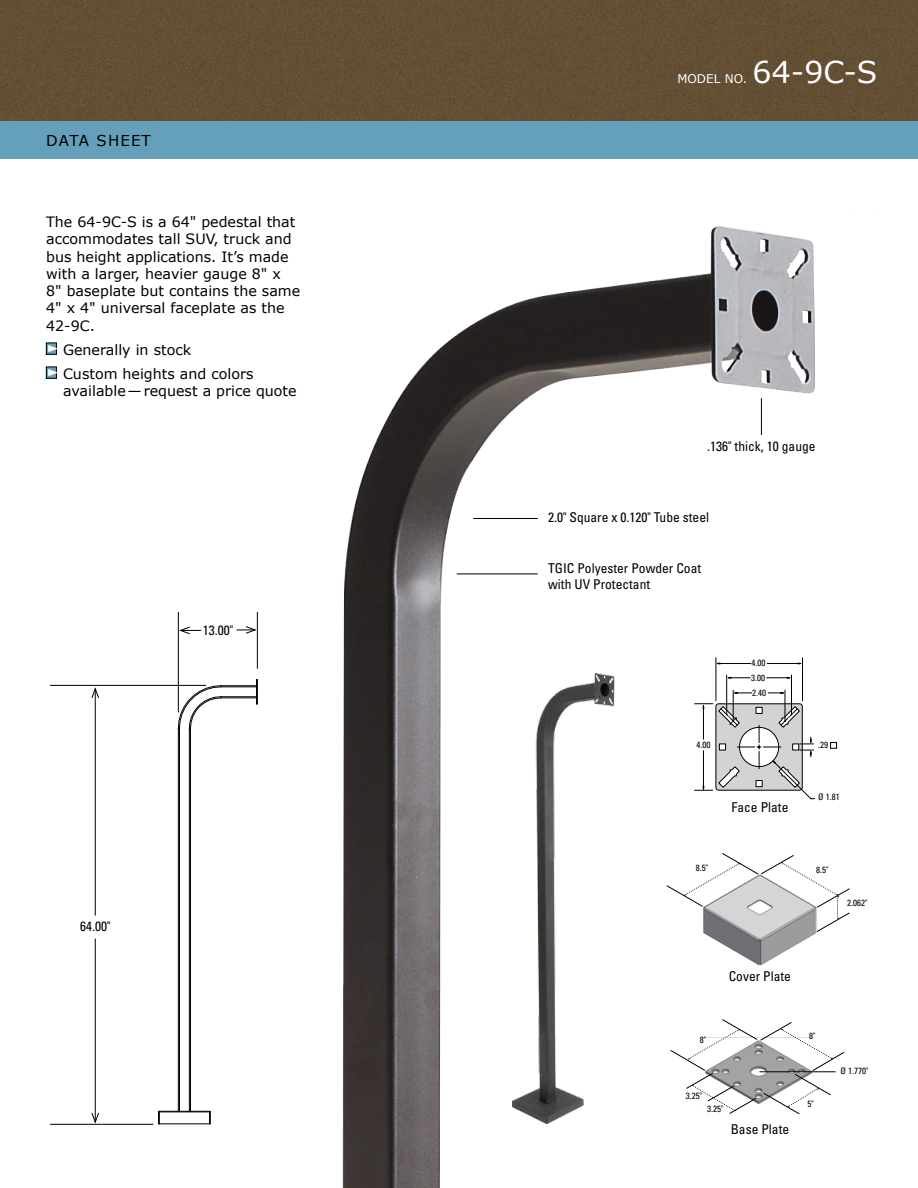
<style>
.page{position:relative;width:918px;height:1188px;background:#fff}
.page>*{position:absolute;margin:0;border:0;box-sizing:border-box;transform-origin:0 0}
.t1{font:30px "Verdana";color:#fff}
.t2{font:15px "Verdana";letter-spacing:.075em;color:#000}
.t3{font:14.25px/17.2px "Verdana";color:#000}
.t4{font:condensed 13.5px/16.5px "Univers";color:#000}
.t5{font:12px "Verdana";color:#fff}
.t6{font:condensed 9px/15.1px "Univers";color:#000}
</style>
<div class="page">
<div style="left:0;top:0;width:918px;height:122px;background:#634f34"></div>
<div style="left:0;top:122px;width:918px;height:37px;background:#64a0bb"></div>
<img style="left:342px;top:227px;width:472px;height:961px">
<img style="left:512px;top:674px;width:110px;height:450px">
<hr style="left:761px;top:398px;width:1px;height:37px;background:#000">
<hr style="left:473px;top:518px;width:65px;height:1px;background:#000">
<hr style="left:457px;top:574px;width:81px;height:1px;background:#000">
<div style="left:46px;top:343px;width:10px;height:11px;background:#64a0bb"></div>
<div style="left:46px;top:343px;width:11px;height:12px;border:1px solid #000"></div>
<svg style="left:48px;top:345px;width:9px;height:7px"></svg>
<div style="left:46px;top:367px;width:10px;height:11px;background:#64a0bb"></div>
<div style="left:46px;top:367px;width:11px;height:12px;border:1px solid #000"></div>
<svg style="left:48px;top:369px;width:9px;height:7px"></svg>
<img style="left:699px;top:932px;width:118px;height:36px">
<div style="left:830px;top:742px;width:7px;height:7px;border:1px solid #000"></div>
<svg style="left:727px;top:676px;width:64px;height:3px"></svg>
<svg style="left:768px;top:692px;width:16px;height:2px"></svg>
<svg style="left:734px;top:692px;width:18px;height:2px"></svg>
<hr style="left:791px;top:675px;width:1px;height:39px;background:#000">
<hr style="left:726px;top:675px;width:1px;height:39px;background:#000">
<svg style="left:717px;top:662px;width:85px;height:3px"></svg>
<hr style="left:802px;top:658px;width:1px;height:43px;background:#000">
<hr style="left:716px;top:658px;width:1px;height:43px;background:#000">
<hr style="left:785px;top:690px;width:1px;height:30px;background:#000">
<hr style="left:733px;top:690px;width:1px;height:30px;background:#000">
<svg style="left:695px;top:703px;width:120px;height:97px"></svg>
<svg style="left:666px;top:853px;width:184px;height:79px"></svg>
<svg style="left:670px;top:1019px;width:175px;height:96px"></svg>
<hr style="left:759px;top:1071px;width:77px;height:1px;background:#000">
<hr style="left:50px;top:685px;width:156px;height:1px;background:#000">
<hr style="left:257px;top:612px;width:1px;height:57px;background:#000">
<hr style="left:50px;top:1124px;width:103px;height:1px;background:#000">
<hr style="left:178px;top:612px;width:1px;height:100px;background:#000">
<hr style="left:95px;top:939px;width:1px;height:183px;background:#000">
<svg style="left:91px;top:1112px;width:9px;height:12px"></svg>
<svg style="left:178px;top:626px;width:23px;height:9px"></svg>
<hr style="left:95px;top:689px;width:1px;height:227px;background:#000">
<svg style="left:91px;top:687px;width:8px;height:12px"></svg>
<svg style="left:236px;top:626px;width:21px;height:8px"></svg>
<svg style="left:256px;top:679px;width:2px;height:25px"></svg>
<hr style="left:159px;top:1111px;width:51px;height:1px;background:#000">
<hr style="left:159px;top:1123px;width:51px;height:1px;background:#000">
<hr style="left:221px;top:686px;width:36px;height:1px;background:#000">
<hr style="left:221px;top:696px;width:36px;height:1px;background:#000">
<hr style="left:190px;top:728px;width:1px;height:383px;background:#000">
<hr style="left:221px;top:697px;width:36px;height:1px;background:#000">
<hr style="left:178px;top:728px;width:1px;height:383px;background:#000">
<hr style="left:221px;top:685px;width:36px;height:1px;background:#000">
<hr style="left:179px;top:728px;width:1px;height:383px;background:#000">
<hr style="left:189px;top:728px;width:1px;height:383px;background:#000">
<svg style="left:177px;top:685px;width:45px;height:44px"></svg>
<svg style="left:208px;top:1110px;width:3px;height:14px"></svg>
<svg style="left:158px;top:1110px;width:2px;height:14px"></svg>
<p class="t2" style="left:46px;top:131px;width:106px">DATA SHEET</p>
<p class="t3" style="left:46px;top:213px;width:256px">The 64-9C-S is a 64" pedestal that accommodates tall SUV, truck and bus height applications. It’s made with a larger, heavier gauge 8" x<br>8" baseplate but contains the same<br>4" x 4" universal faceplate as the<br>42-9C.</p>
<p class="t3" style="left:63px;top:337px;width:192px;line-height:24px">Generally in stock<br>Custom heights and colors</p>
<p class="t3" style="left:63px;top:381px;width:235px">available—request a price quote</p>
<p class="t4" style="left:203px;top:622px;width:32px">13.00"</p>
<p class="t4" style="left:80px;top:917px;width:32px">64.00"</p>
<p class="t5" style="left:677px;top:71px;width:71px">MODEL NO.</p>
<h1 class="t1" style="left:753px;top:53px;width:126px">64-9C-S</h1>
<p class="t4" style="left:707px;top:438px;width:110px">.136" thick, 10 gauge</p>
<p class="t4" style="left:548px;top:509px;width:162px">2.0" Square x 0.120" Tube steel</p>
<p class="t4" style="left:548px;top:560px;width:154px">TGIC Polyester Powder Coat with UV Protectant</p>
<p class="t6" style="left:697px;top:737px;width:15px">4.00</p>
<p class="t6" style="left:696px;top:860px;width:14px">8.5"</p>
<p class="t6" style="left:752px;top:655px;width:15px">4.00</p>
<p class="t6" style="left:751px;top:670px;width:16px">3.00<br>2.40</p>
<p class="t4" style="left:731px;top:798px;width:58px">Face Plate</p>
<p class="t6" style="left:818px;top:737px;width:11px">.29</p>
<p class="t6" style="left:818px;top:789px;width:23px">Ø 1.81</p>
<p class="t6" style="left:816px;top:862px;width:14px">8.5"</p>
<p class="t6" style="left:847px;top:895px;width:22px">2.062"</p>
<p class="t4" style="left:729px;top:968px;width:64px">Cover Plate</p>
<p class="t6" style="left:700px;top:1032px;width:8px">8"</p>
<p class="t6" style="left:809px;top:1028px;width:8px">8"</p>
<p class="t6" style="left:686px;top:1088px;width:18px">3.25"</p>
<p class="t6" style="left:707px;top:1101px;width:18px">3.25"</p>
<p class="t4" style="left:731px;top:1121px;width:60px">Base Plate</p>
<p class="t6" style="left:808px;top:1096px;width:8px">5"</p>
<p class="t6" style="left:841px;top:1063px;width:29px">Ø 1.770"</p>
</div>
